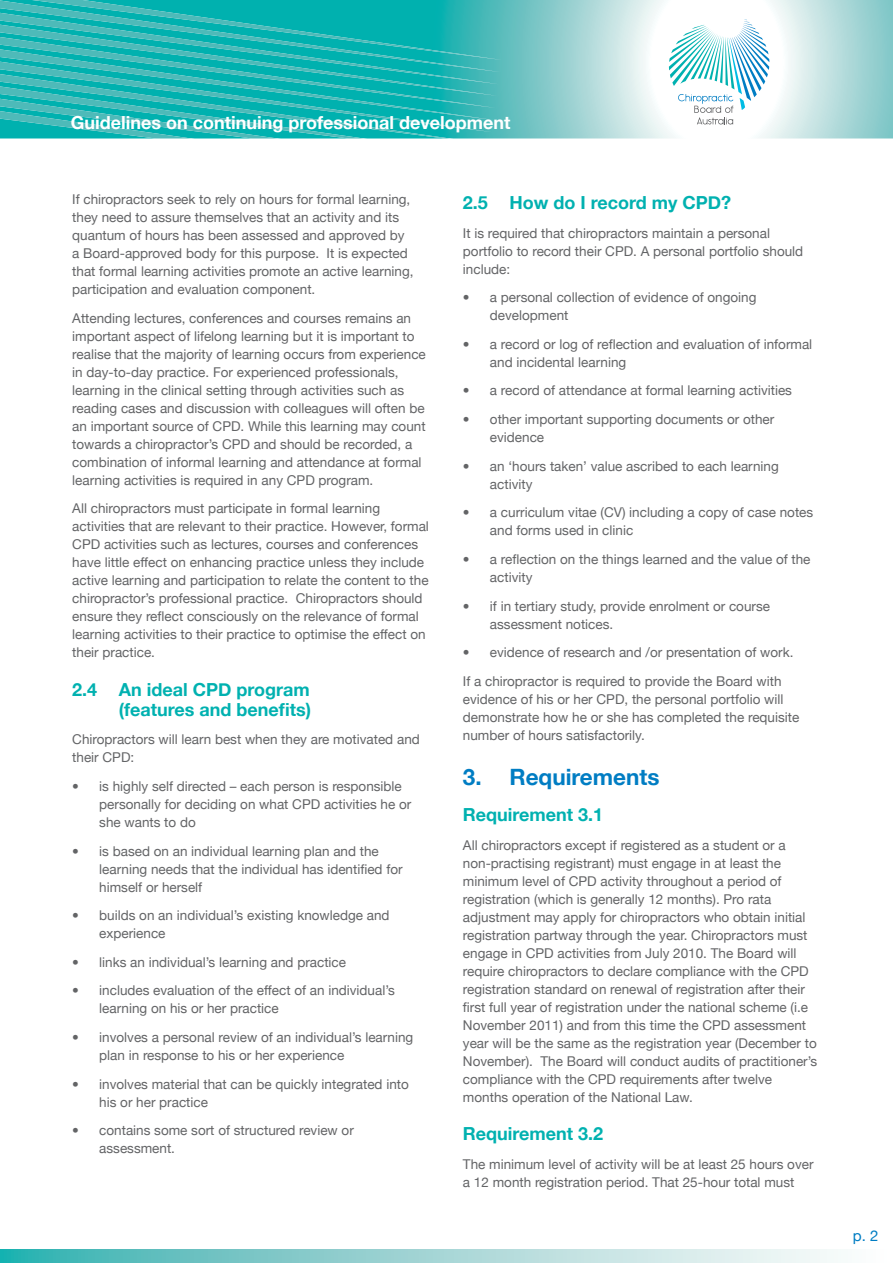
<style>
.page{position:relative;width:893px;height:1263px;background:#fff}
.page>*{position:absolute;margin:0;border:0;box-sizing:border-box;transform-origin:0 0}
.t1{font:700 22.5px "Helvetica Neue";color:#007dc3}
.t2{font:700 18px/19.5px "Helvetica Neue";color:#00b1b0;text-align:right}
.t3{font:700 18px "Helvetica Neue";color:#fff}
.t4{font:15px "Helvetica Neue";color:#007dc3}
.t5{font:13.5px/18px "Helvetica Neue";color:#636466}
</style>
<div class="page">
<svg style="left:502px;top:0;width:391px;height:138px"></svg>
<svg style="left:0;top:0;width:502px;height:139px;background:#22b6b4"></svg>
<svg style="left:0;top:1249px;width:834px;height:14px;background:#9ad4d4"></svg>
<svg style="left:669px;top:20px;width:100px;height:104px"></svg>
<h2 class="t3" style="left:71px;top:112px;width:441px">Guidelines on continuing professional development</h2>
<p class="t5" style="left:72px;top:190px;width:343px">If chiropractors seek to rely on hours for formal learning, they need to assure themselves that an activity and its quantum of hours has been assessed and approved by a Board-approved body for this purpose. It is expected that formal learning activities promote an active learning, participation and evaluation component.</p>
<p class="t5" style="left:72px;top:309px;width:355px">Attending lectures, conferences and courses remains an important aspect of lifelong learning but it is important to realise that the majority of learning occurs from experience in day-to-day practice. For experienced professionals, learning in the clinical setting through activities such as reading cases and discussion with colleagues will often be an important source of CPD. While this learning may count towards a chiropractor’s CPD and should be recorded, a combination of informal learning and attendance at formal learning activities is required in any CPD program.</p>
<p class="t5" style="left:72px;top:499px;width:358px">All chiropractors must participate in formal learning activities that are relevant to their practice. However, formal CPD activities such as lectures, courses and conferences have little effect on enhancing practice unless they include active learning and participation to relate the content to the chiropractor’s professional practice. Chiropractors should ensure they reflect consciously on the relevance of formal learning activities to their practice to optimise the effect on their practice.</p>
<h2 class="t2" style="left:72px;top:680px;width:240px">2.4 An ideal CPD program (features and benefits)</h2>
<p class="t5" style="left:72px;top:730px;width:349px">Chiropractors will learn best when they are motivated and their CPD:</p>
<p class="t5" style="left:99px;top:777px;width:314px;text-indent:-27px">• is highly self directed – each person is responsible personally for deciding on what CPD activities he or she wants to do</p>
<p class="t5" style="left:99px;top:841px;width:305px;text-indent:-27px">• is based on an individual learning plan and the learning needs that the individual has identified for himself or herself</p>
<p class="t5" style="left:99px;top:906px;width:292px;text-indent:-27px">• builds on an individual’s existing knowledge and experience</p>
<p class="t5" style="left:72px;top:953px;width:275px">• links an individual’s learning and practice</p>
<p class="t5" style="left:99px;top:981px;width:297px;text-indent:-27px">• includes evaluation of the effect of an individual’s learning on his or her practice</p>
<p class="t5" style="left:99px;top:1028px;width:316px;text-indent:-27px">• involves a personal review of an individual’s learning plan in response to his or her experience</p>
<p class="t5" style="left:99px;top:1075px;width:311px;text-indent:-27px">• involves material that can be quickly integrated into his or her practice</p>
<p class="t5" style="left:99px;top:1121px;width:256px;text-indent:-27px">• contains some sort of structured review or assessment.</p>
<h2 class="t2" style="left:463px;top:192px;width:270px">2.5 How do I record my CPD?</h2>
<p class="t5" style="left:463px;top:224px;width:342px">It is required that chiropractors maintain a personal portfolio to record their CPD. A personal portfolio should include:</p>
<p class="t5" style="left:490px;top:288px;width:268px;text-indent:-27px">• a personal collection of evidence of ongoing development</p>
<p class="t5" style="left:490px;top:335px;width:324px;text-indent:-27px">• a record or log of reflection and evaluation of informal and incidental learning</p>
<p class="t5" style="left:463px;top:381px;width:331px">• a record of attendance at formal learning activities</p>
<p class="t5" style="left:490px;top:410px;width:286px;text-indent:-27px">• other important supporting documents or other evidence</p>
<p class="t5" style="left:490px;top:457px;width:290px;text-indent:-27px">• an ‘hours taken’ value ascribed to each learning activity</p>
<p class="t5" style="left:490px;top:503px;width:325px;text-indent:-27px">• a curriculum vitae (CV) including a copy of case notes and forms used in clinic</p>
<p class="t5" style="left:490px;top:550px;width:322px;text-indent:-27px">• a reflection on the things learned and the value of the activity</p>
<p class="t5" style="left:490px;top:597px;width:282px;text-indent:-27px">• if in tertiary study, provide enrolment or course assessment notices.</p>
<p class="t5" style="left:463px;top:638px;width:332px;line-height:28.7px">• evidence of research and /or presentation of work.<br>If a chiropractor is required to provide the Board with</p>
<p class="t5" style="left:463px;top:690px;width:338px">evidence of his or her CPD, the personal portfolio will demonstrate how he or she has completed the requisite number of hours satisfactorily.</p>
<h1 class="t1" style="left:463px;top:763px;width:198px">3. Requirements</h1>
<h2 class="t2" style="left:463px;top:804px;width:142px">Requirement 3.1</h2>
<p class="t5" style="left:463px;top:836px;width:356px">All chiropractors except if registered as a student or a non-practising registrant) must engage in at least the minimum level of CPD activity throughout a period of registration (which is generally 12 months). Pro rata adjustment may apply for chiropractors who obtain initial registration partway through the year. Chiropractors must engage in CPD activities from July 2010. The Board will require chiropractors to declare compliance with the CPD registration standard on renewal of registration after their first full year of registration under the national scheme (i.e November 2011) and from this time the CPD assessment year will be the same as the registration year (December to November). The Board will conduct audits of practitioner’s compliance with the CPD requirements after twelve months operation of the National Law.</p>
<h2 class="t2" style="left:463px;top:1124px;width:142px">Requirement 3.2</h2>
<p class="t5" style="left:463px;top:1155px;width:352px">The minimum level of activity will be at least 25 hours over a 12 month registration period. That 25-hour total must</p>
<p class="t4" style="left:853px;top:1227px;width:27px">p. 2</p>
</div>
